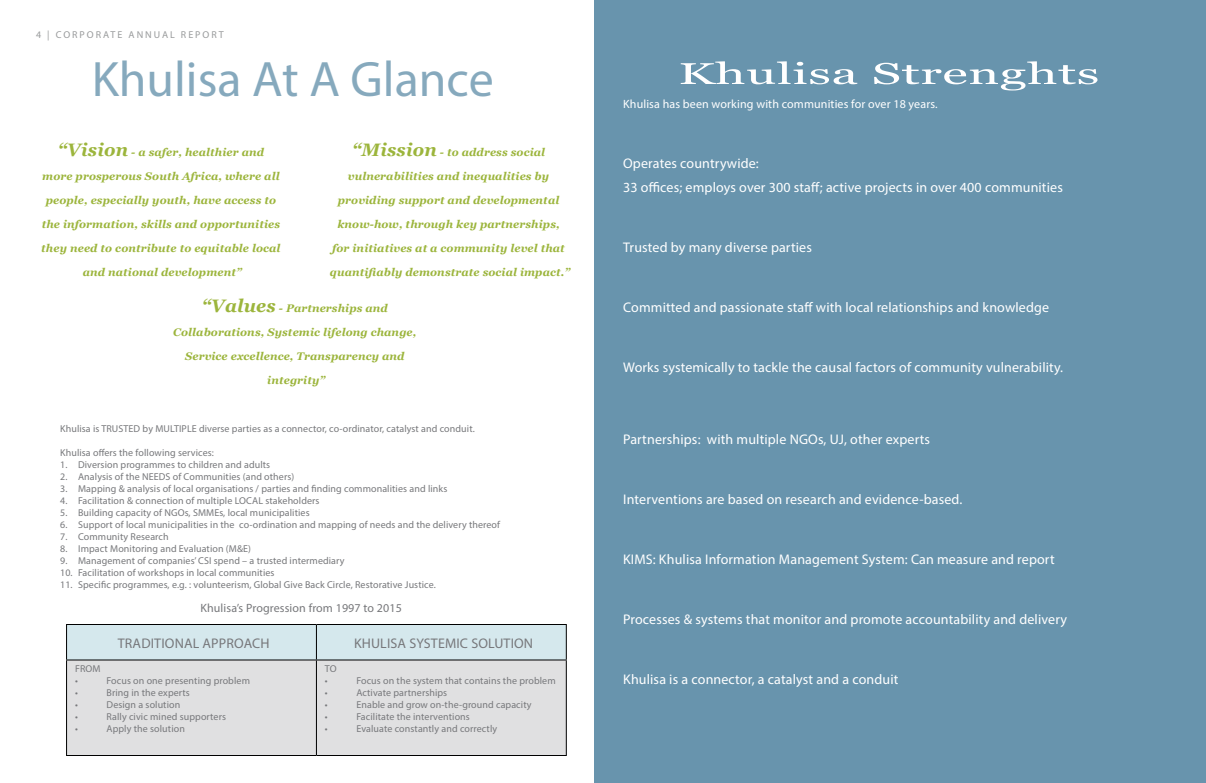
<style>
.page{position:relative;width:1206px;height:783px;background:#fff}
.page>*{position:absolute;margin:0;border:0;box-sizing:border-box;transform-origin:0 0}
.t1{font:50px "Myriad Pro";color:#6894ad}
.t2{font:30px "Georgia";letter-spacing:.01em;color:#fff;scale:1.75 1}
.t3{font:14px/24px "Myriad Pro";letter-spacing:.01em;color:#fff}
.t4{font:14px "Myriad Pro";letter-spacing:.01em;color:#77787b}
.t5{font:12px "Myriad Pro";letter-spacing:.01em;color:#fff}
.t6{font:12px "Myriad Pro";letter-spacing:.01em;color:#77787b}
.t7{font:italic 700 11px/24px "Georgia";letter-spacing:.01em;color:#9cb53c;text-align:center}
.t8{font:10px/12px "Myriad Pro";letter-spacing:.01em;color:#77787b}
.t9{font:10px "Myriad Pro";letter-spacing:.2em;color:#999b9c}
.s1{font-size:18px}
</style>
<div class="page">
<div style="left:594px;top:0;width:612px;height:783px;background:#6894ad"></div>
<div style="left:67px;top:625px;width:499px;height:35px;background:#d5e8ed"></div>
<div style="left:67px;top:661px;width:499px;height:94px;background:#e0e0e1"></div>
<hr style="left:66px;top:624px;width:250px;height:1px;background:#000">
<hr style="left:66px;top:625px;width:1px;height:35px;background:#000">
<hr style="left:316px;top:624px;width:251px;height:1px;background:#000">
<hr style="left:316px;top:625px;width:1px;height:35px;background:#000">
<hr style="left:566px;top:625px;width:1px;height:35px;background:#000">
<hr style="left:66px;top:660px;width:250px;height:1px;background:#000">
<hr style="left:66px;top:660px;width:1px;height:95px;background:#000">
<hr style="left:316px;top:660px;width:251px;height:1px;background:#000">
<hr style="left:316px;top:660px;width:1px;height:95px;background:#000">
<hr style="left:566px;top:660px;width:1px;height:95px;background:#000">
<hr style="left:66px;top:755px;width:250px;height:1px;background:#000">
<hr style="left:316px;top:755px;width:251px;height:1px;background:#000">
<p class="t9" style="left:36px;top:29px;width:189px">4 | CORPORATE ANNUAL REPORT</p>
<h1 class="t1" style="left:91px;top:48px;width:404px">Khulisa At A Glance</h1>
<p class="t7" style="left:41px;top:140px;width:241px"><span class="s1">“Vision</span> - a safer, healthier and more prosperous South Africa, where all people, especially youth, have access to the information, skills and opportunities they need to contribute to equitable local and national development”</p>
<p class="t7" style="left:173px;top:296px;width:245px"><span class="s1">“Values</span> - Partnerships and<br>Collaborations, Systemic lifelong change,<br>Service excellence, Transparency and integrity”</p>
<p class="t7" style="left:330px;top:140px;width:242px"><span class="s1">“Mission</span> - to address social vulnerabilities and inequalities by providing support and developmental know-how, through key partnerships, for initiatives at a community level that quantifiably demonstrate social impact.”</p>
<p class="t8" style="left:60px;top:422px;width:416px">Khulisa is TRUSTED by MULTIPLE diverse parties as a connector, co-ordinator, catalyst and conduit.</p>
<p class="t8" style="left:60px;top:446px;width:155px">Khulisa offers the following services:</p>
<p class="t8" style="left:60px;top:458px;width:212px">1. Diversion programmes to children and adults</p>
<p class="t8" style="left:60px;top:470px;width:236px">2. Analysis of the NEEDS of Communities (and others)</p>
<p class="t8" style="left:60px;top:482px;width:389px">3. Mapping &amp; analysis of local organisations / parties and finding commonalities and links</p>
<p class="t8" style="left:60px;top:494px;width:261px">4. Facilitation &amp; connection of multiple LOCAL stakeholders</p>
<p class="t8" style="left:60px;top:506px;width:251px">5. Building capacity of NGOs, SMMEs, local municipalities</p>
<p class="t8" style="left:60px;top:518px;width:442px">6. Support of local municipalities in the co-ordination and mapping of needs and the delivery thereof</p>
<p class="t8" style="left:60px;top:530px;width:110px">7. Community Research</p>
<p class="t8" style="left:60px;top:542px;width:192px">8. Impact Monitoring and Evaluation (M&amp;E)</p>
<p class="t8" style="left:60px;top:554px;width:286px">9. Management of companies’ CSI spend – a trusted intermediary</p>
<p class="t8" style="left:60px;top:566px;width:216px">10. Facilitation of workshops in local communities</p>
<p class="t8" style="left:60px;top:578px;width:377px">11. Specific programmes, e.g. : volunteerism, Global Give Back Circle, Restorative Justice.</p>
<p class="t6" style="left:200px;top:601px;width:203px">Khulisa’s Progression from 1997 to 2015</p>
<h3 class="t4" style="left:118px;top:635px;width:153px">TRADITIONAL APPROACH</h3>
<h3 class="t4" style="left:354px;top:635px;width:181px">KHULISA SYSTEMIC SOLUTION</h3>
<p class="t8" style="left:75px;top:662px;width:27px">FROM •</p>
<p class="t8" style="left:107px;top:674px;width:145px">Focus on one presenting problem</p>
<p class="t8" style="left:75px;top:686px;width:4px">•</p>
<p class="t8" style="left:107px;top:686px;width:85px">Bring in the experts</p>
<p class="t8" style="left:75px;top:698px;width:4px">•</p>
<p class="t8" style="left:107px;top:698px;width:75px">Design a solution</p>
<p class="t8" style="left:75px;top:710px;width:4px">•</p>
<p class="t8" style="left:107px;top:710px;width:121px">Rally civic mined supporters</p>
<p class="t8" style="left:75px;top:722px;width:4px">•</p>
<p class="t8" style="left:107px;top:722px;width:80px">Apply the solution</p>
<p class="t8" style="left:325px;top:662px;width:13px">TO •</p>
<p class="t8" style="left:356px;top:674px;width:201px">Focus on the system that contains the problem</p>
<p class="t8" style="left:325px;top:686px;width:4px">•</p>
<p class="t8" style="left:356px;top:686px;width:92px">Activate partnerships</p>
<p class="t8" style="left:325px;top:698px;width:4px">•</p>
<p class="t8" style="left:356px;top:698px;width:177px">Enable and grow on-the-ground capacity</p>
<p class="t8" style="left:325px;top:710px;width:4px">•</p>
<p class="t8" style="left:356px;top:710px;width:115px">Facilitate the interventions</p>
<p class="t8" style="left:325px;top:722px;width:4px">•</p>
<p class="t8" style="left:356px;top:722px;width:142px">Evaluate constantly and correctly</p>
<h2 class="t2" style="left:678px;top:52px;width:242px">Khulisa Strenghts</h2>
<p class="t5" style="left:623px;top:97px;width:316px">Khulisa has been working with communities for over 18 years.</p>
<h3 class="t3" style="left:623px;top:151px;width:441px">Operates countrywide:<br>33 offices; employs over 300 staff; active projects in over 400 communities</h3>
<h3 class="t3" style="left:623px;top:235px;width:190px">Trusted by many diverse parties</h3>
<h3 class="t3" style="left:623px;top:295px;width:427px">Committed and passionate staff with local relationships and knowledge</h3>
<h3 class="t3" style="left:623px;top:355px;width:442px">Works systemically to tackle the causal factors of community vulnerability.</h3>
<h3 class="t3" style="left:623px;top:427px;width:308px">Partnerships: with multiple NGOs, UJ, other experts</h3>
<h3 class="t3" style="left:623px;top:487px;width:341px">Interventions are based on research and evidence-based.</h3>
<h3 class="t3" style="left:623px;top:547px;width:433px">KIMS: Khulisa Information Management System: Can measure and report</h3>
<h3 class="t3" style="left:623px;top:607px;width:445px">Processes &amp; systems that monitor and promote accountability and delivery</h3>
<h3 class="t3" style="left:623px;top:667px;width:277px">Khulisa is a connector, a catalyst and a conduit</h3>
</div>
